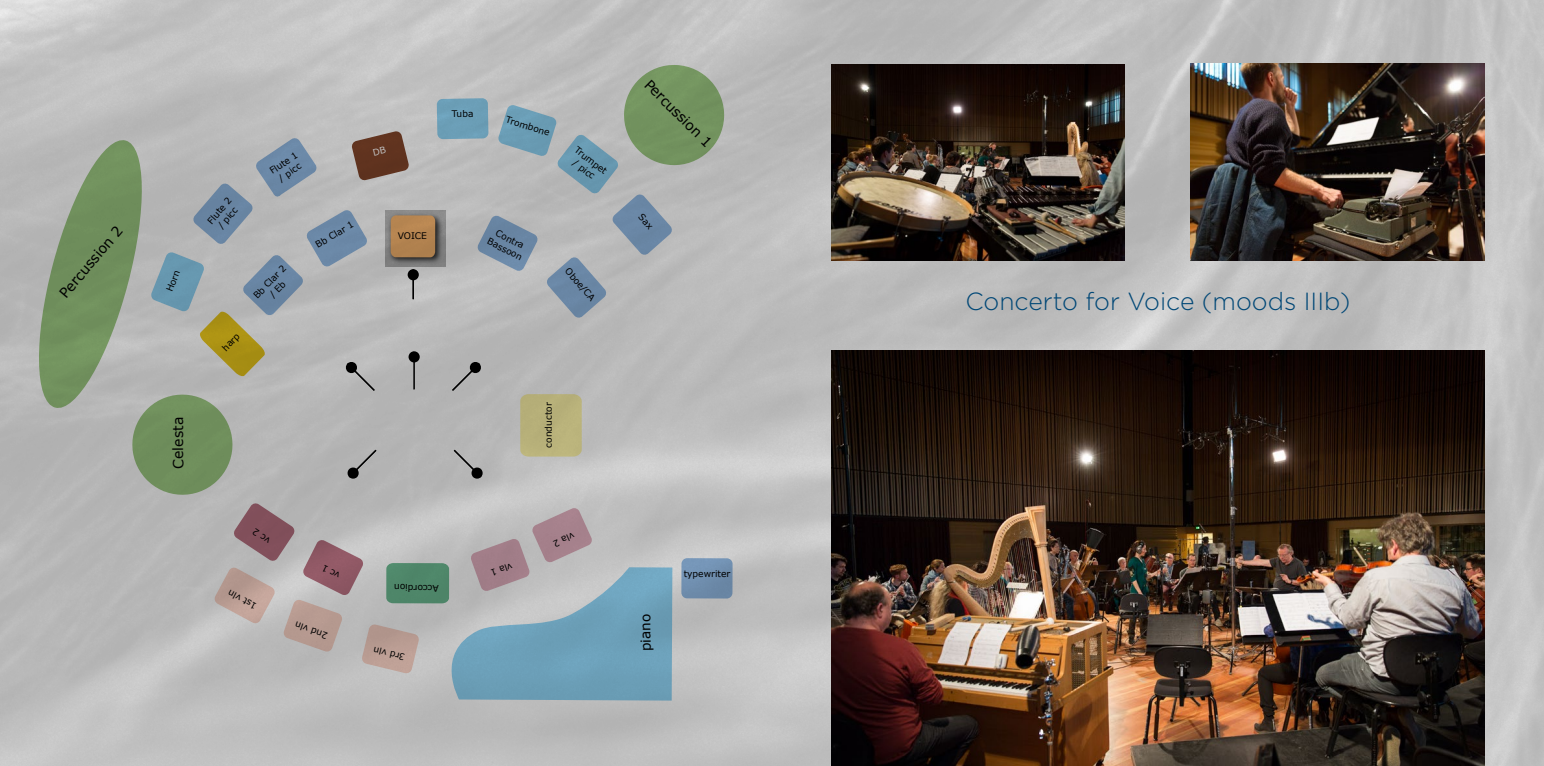
<style>
.page{position:relative;width:1544px;height:766px;background:#fff}
.page>*{position:absolute;margin:0;border:0;box-sizing:border-box;transform-origin:0 0}
.t1{font:300 24.75px "Gotham";color:#004776}
.t2{font:13.95px "Verdana";letter-spacing:-.005em;color:#000}
.t3{font:13.72px "Verdana";letter-spacing:-.01em;color:#000}
.t4{font:9px/11px "Verdana";letter-spacing:-.005em;color:#000;text-align:center}
</style>
<div class="page">
<img style="left:0;top:0;width:1543px;height:765px">
<div style="left:681px;top:558px;width:51px;height:40px;background:linear-gradient(to bottom,#7291b2,#6682a0);border-radius:6px"></div>
<img style="left:831px;top:351px;width:653px;height:414px">
<img style="left:1190px;top:64px;width:294px;height:196px">
<img style="left:831px;top:64px;width:293px;height:196px">
<svg style="left:33px;top:64px;width:692px;height:636px;background:#aaafad"></svg>
<p class="t4" style="left:267px;top:167px;width:33px;rotate:-34deg">Flute 1 / picc</p>
<p class="t4" style="left:205px;top:219px;width:33px;rotate:-49deg">Flute 2 / picc</p>
<p class="t4" style="left:313px;top:240px;width:44px;rotate:-30deg">Bb Clar 1</p>
<h2 class="t2" style="left:55px;top:289px;width:90px;rotate:-50deg">Percussion 2</h2>
<p class="t4" style="left:398px;top:230px;width:31px">VOICE</p>
<p class="t4" style="left:251px;top:293px;width:44px;rotate:-46deg">Bb Clar 2 / Eb</p>
<p class="t4" style="left:164px;top:289px;width:24px;rotate:-69deg">Horn</p>
<h2 class="t2" style="left:169px;top:468px;width:53px;rotate:-90deg">Celesta</h2>
<p class="t4" style="left:220px;top:345px;width:22px;rotate:-46deg">harp</p>
<p class="t4" style="left:452px;top:108px;width:23px;rotate:-1deg">Tuba</p>
<p class="t4" style="left:508px;top:114px;width:47px;rotate:17deg">Trombone</p>
<p class="t4" style="left:579px;top:144px;width:39px;rotate:38deg">Trumpet / picc</p>
<p class="t4" style="left:495px;top:225px;width:39px;rotate:27deg">Contra<br>Bassoon</p>
<p class="t4" style="left:571px;top:265px;width:42px;rotate:49deg">Oboe/CA</p>
<p class="t4" style="left:543px;top:447px;width:47px;rotate:-90deg">conductor</p>
<p class="t4" style="left:253px;top:611px;width:32px;rotate:-152deg">1st vln</p>
<p class="t4" style="left:325px;top:640px;width:36px;rotate:-161deg">2nd vln</p>
<p class="t4" style="left:439px;top:593px;width:46px;rotate:-180deg">Accordion</p>
<p class="t4" style="left:403px;top:662px;width:34px;rotate:-166deg">3rd vln</p>
<p class="t4" style="left:514px;top:570px;width:24px;rotate:160deg">vla 1</p>
<p class="t4" style="left:576px;top:540px;width:24px;rotate:156deg">vla 2</p>
<h2 class="t2" style="left:654px;top:75px;width:90px;rotate:45deg">Percussion 1</h2>
<h3 class="t3" style="left:636px;top:651px;width:39px;rotate:-90deg">piano</h3>
<p class="t4" style="left:683px;top:568px;width:48px">typewriter</p>
<h1 class="t1" style="left:965px;top:286px;width:386px">Concerto for Voice (moods IIIb)</h1>
</div>
